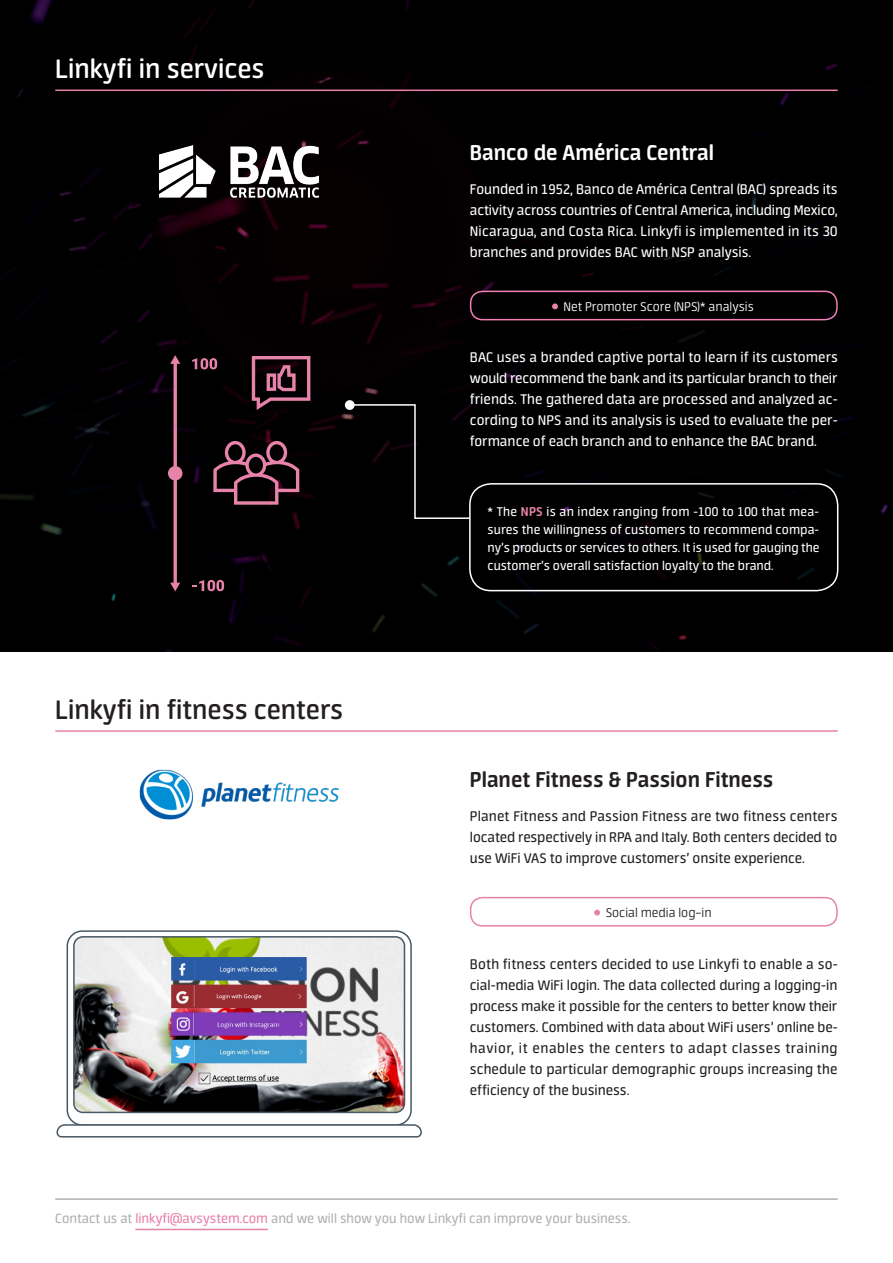
<style>
.page{position:relative;width:893px;height:1263px;background:#fff}
.page>*{position:absolute;margin:0;border:0;box-sizing:border-box;transform-origin:0 0}
.t1{font:600 30px "Neuron";color:#231f20}
.t2{font:600 30px "Neuron";color:#fff}
.tytul_textst_bez_tab{font:700 24px "Neuron";color:#231f20}
.tytul_textst_bez_tab-2{font:700 24px "Neuron";color:#fff}
.txt_tabelka_2{font:15.75px/21px "Neuron";color:#231f20;text-align:justify}
.txt_tabelka_2-2{font:15.75px/21px "Neuron";color:#fff;text-align:justify}
.t3{font:15px "Neuron";color:#afb1b1}
.txt_tabelka_2-3{font:14.25px/18px "Neuron";color:#fff;text-align:justify}
.txt_tabelka{font:300 14.25px "Neuron";color:#fff}
.txt_tabelka-2{font:300 14.25px "Neuron";color:#231f20}
.s1{font-weight:700;color:#e782a9}
.s2{color:#e782a9}
</style>
<div class="page">
<div style="left:0;top:0;width:893px;height:652px;background:#000001"></div>
<svg style="left:552px;top:303px;width:6px;height:6px"></svg>
<div style="left:470px;top:291px;width:368px;height:29px;border:2px solid #f181b2;border-radius:12px"></div>
<img style="left:160px;top:146px;width:159px;height:51px">
<div style="left:469px;top:483px;width:369px;height:108px;border:2px solid #fff;border-radius:21px"></div>
<svg style="left:594px;top:910px;width:6px;height:5px"></svg>
<div style="left:470px;top:897px;width:368px;height:30px;border:2px solid #e782a9;border-radius:12px"></div>
<img style="left:140px;top:769px;width:199px;height:51px">
<hr style="left:135px;top:1229px;width:133px;height:1px;background:#e782a9">
<div style="left:348px;top:403px;width:123px;height:117px;background:#010000"></div>
<div style="left:345px;top:400px;width:10px;height:10px;background:#fff;border-radius:50%"></div>
<hr style="left:55px;top:90px;width:783px;height:1px;background:#e782a9">
<hr style="left:55px;top:730px;width:783px;height:2px;background:#e782a9">
<img style="left:66px;top:930px;width:346px;height:193px">
<svg style="left:56px;top:1123px;width:366px;height:15px"></svg>
<svg style="left:252px;top:356px;width:58px;height:54px"></svg>
<svg style="left:168px;top:355px;width:14px;height:236px"></svg>
<svg style="left:192px;top:580px;width:32px;height:11px"></svg>
<svg style="left:192px;top:358px;width:25px;height:11px"></svg>
<svg style="left:213px;top:441px;width:86px;height:64px"></svg>
<hr style="left:55px;top:1198px;width:783px;height:2px;background:#afb1b1">
<p class="t2" style="left:55px;top:52px;width:211px">Linkyfi in services</p>
<p class="t1" style="left:55px;top:692px;width:289px">Linkyfi in fitness centers</p>
<p class="tytul_textst_bez_tab-2" style="left:470px;top:139px;width:246px">Banco de América Central</p>
<p class="txt_tabelka_2-2" style="left:470px;top:178px;width:369px">Founded in 1952, Banco de América Central (BAC) spreads its activity across countries of Central America, including Mexico, Nicaragua, and Costa Rica. Linkyfi is implemented in its 30 branches and provides BAC with NSP analysis.</p>
<p class="txt_tabelka" style="left:564px;top:299px;width:192px">Net Promoter Score (NPS)* analysis</p>
<p class="txt_tabelka_2-2" style="left:470px;top:347px;width:370px">BAC uses a branded captive portal to learn if its customers would recommend the bank and its particular branch to their friends. The gathered data are processed and analyzed ac&shy;cording to NPS and its analysis is used to evaluate the per&shy;formance of each branch and to enhance the BAC brand.</p>
<p class="txt_tabelka_2-3" style="left:488px;top:502px;width:333px">* The <span class="s1">NPS</span> is an index ranging from -100 to 100 that mea&shy;sures the willingness of customers to recommend compa&shy;ny’s products or services to others. It is used for gauging the customer’s overall satisfaction loyalty to the brand.</p>
<p class="tytul_textst_bez_tab" style="left:470px;top:766px;width:305px">Planet Fitness &amp; Passion Fitness</p>
<p class="txt_tabelka_2" style="left:470px;top:805px;width:369px">Planet Fitness and Passion Fitness are two fitness centers located respectively in RPA and Italy. Both centers decided to use WiFi VAS to improve customers’ onsite experience.</p>
<p class="txt_tabelka-2" style="left:606px;top:905px;width:107px">Social media log–in</p>
<p class="txt_tabelka_2" style="left:470px;top:953px;width:369px">Both fitness centers decided to use Linkyfi to enable a so&shy;cial-media WiFi login. The data collected during a logging-in process make it possible for the centers to better know their customers. Combined with data about WiFi users’ online be&shy;havior, it enables the centers to adapt classes training schedule to particular demographic groups increasing the efficiency of the business.</p>
<p class="t3" style="left:55px;top:1210px;width:577px">Contact us at <span class="s2">linkyfi@avsystem.com</span> and we will show you how Linkyfi can improve your business.</p>
</div>
